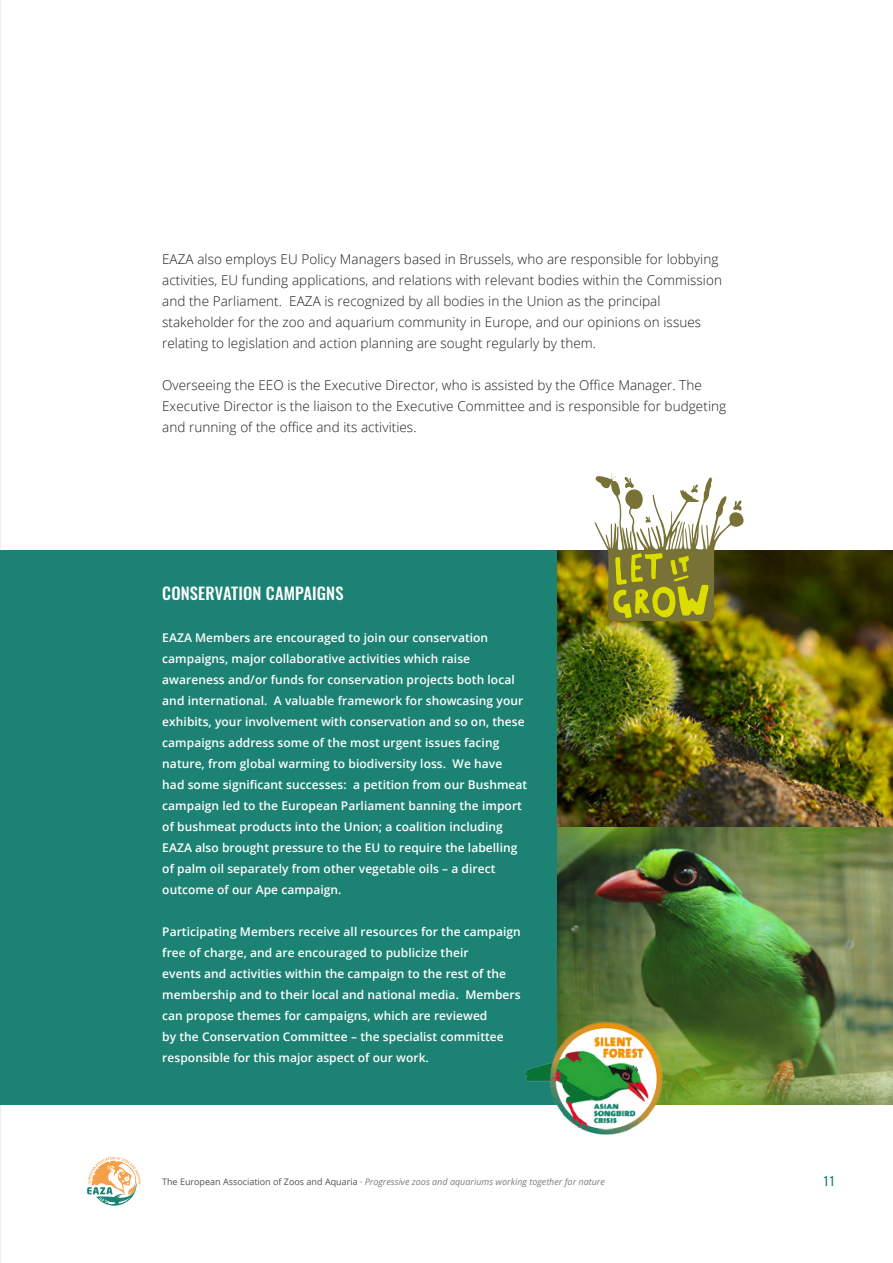
<style>
.page{position:relative;width:893px;height:1263px;background:#fff}
.page>*{position:absolute;margin:0;border:0;box-sizing:border-box;transform-origin:0 0}
.t1{font:500 16.5px "Oswald";letter-spacing:.01em;color:#fff}
.t2{font:300 13.5px/21px "Open Sans";letter-spacing:.005em;color:#1d1d1b}
.t3{font:600 12px/21px "Open Sans";letter-spacing:.005em;color:#fff}
.t4{font:12px "Oswald";color:#1c8273}
.t5{font:italic 9px "Open Sans";color:#7e7d7d}
.s1{font-style:normal;color:#525251}
.s2{font-style:normal}
</style>
<div class="page">
<hr style="left:0;top:0;width:1px;height:1263px;background:#ddd">
<div style="left:1px;top:551px;width:892px;height:554px;background:#1c8273"></div>
<img style="left:557px;top:551px;width:336px;height:554px">
<svg style="left:595px;top:474px;width:149px;height:147px"></svg>
<img style="left:525px;top:1020px;width:139px;height:115px">
<svg style="left:87px;top:1157px;width:54px;height:49px"></svg>
<p class="t2" style="left:162px;top:248px;width:561px">EAZA also employs EU Policy Managers based in Brussels, who are responsible for lobbying activities, EU funding applications, and relations with relevant bodies within the Commission and the Parliament. EAZA is recognized by all bodies in the Union as the principal stakeholder for the zoo and aquarium community in Europe, and our opinions on issues relating to legislation and action planning are sought regularly by them.</p>
<p class="t2" style="left:162px;top:374px;width:566px">Overseeing the EEO is the Executive Director, who is assisted by the Office Manager. The<br>Executive Director is the liaison to the Executive Committee and is responsible for budgeting and running of the office and its activities.</p>
<p class="t1" style="left:162px;top:585px;width:183px">CONSERVATION CAMPAIGNS</p>
<p class="t3" style="left:162px;top:627px;width:366px">EAZA Members are encouraged to join our conservation campaigns, major collaborative activities which raise awareness and/or funds for conservation projects both local and international. A valuable framework for showcasing your exhibits, your involvement with conservation and so on, these campaigns address some of the most urgent issues facing nature, from global warming to biodiversity loss. We have had some significant successes: a petition from our Bushmeat campaign led to the European Parliament banning the import of bushmeat products into the Union; a coalition including EAZA also brought pressure to the EU to require the labelling of palm oil separately from other vegetable oils – a direct outcome of our Ape campaign.</p>
<p class="t3" style="left:162px;top:921px;width:360px">Participating Members receive all resources for the campaign free of charge, and are encouraged to publicize their<br>events and activities within the campaign to the rest of the membership and to their local and national media. Members can propose themes for campaigns, which are reviewed<br>by the Conservation Committee – the specialist committee responsible for this major aspect of our work.</p>
<p class="t5" style="left:162px;top:1175px;width:444px"><span class="s1">The European Association of Zoos and Aquaria</span> <span class="s2">·</span> Progressive zoos and aquariums working together for nature</p>
<p class="t4" style="left:823px;top:1172px;width:13px">11</p>
</div>
